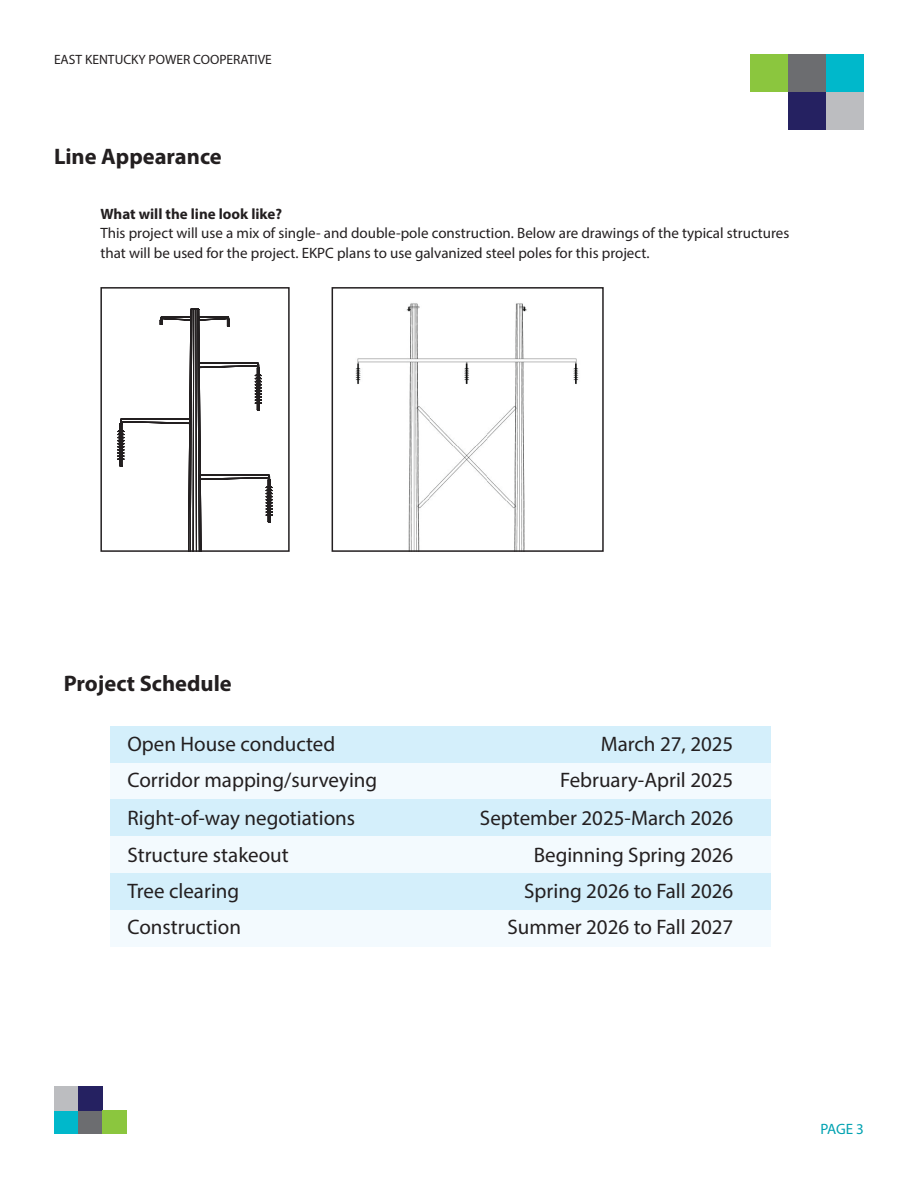
<style>
.page{position:relative;width:918px;height:1188px;background:#fff}
.page>*{position:absolute;margin:0;border:0;box-sizing:border-box;transform-origin:0 0}
.t1{font:700 22.5px "Myriad Pro";color:#231f20}
.t2{font:21px "Myriad Pro";color:#231f20}
.t3{font:15px/19.5px "Myriad Pro";color:#231f20}
.t4{font:700 15px "Myriad Pro";color:#231f20}
.t5{font:15px "Myriad Pro";color:#00a2b1}
.t6{font:13.5px "Myriad Pro";color:#231f20}
</style>
<div class="page">
<div style="left:826px;top:54px;width:38px;height:38px;background:#00b8cb"></div>
<div style="left:788px;top:54px;width:38px;height:38px;background:#6c6d70"></div>
<div style="left:826px;top:92px;width:38px;height:38px;background:#bcbdc0"></div>
<div style="left:788px;top:92px;width:38px;height:38px;background:#252161"></div>
<div style="left:751px;top:54px;width:37px;height:38px;background:#8bc63e"></div>
<div style="left:54px;top:1111px;width:24px;height:23px;background:#00b8cb"></div>
<div style="left:78px;top:1111px;width:24px;height:23px;background:#6c6d70"></div>
<div style="left:54px;top:1086px;width:24px;height:25px;background:#bcbdc0"></div>
<div style="left:78px;top:1086px;width:24px;height:25px;background:#252161"></div>
<div style="left:102px;top:1111px;width:24px;height:23px;background:#8bc63e"></div>
<svg style="left:117px;top:308px;width:156px;height:241px"></svg>
<div style="left:100px;top:287px;width:190px;height:265px;border:2px solid #231f20"></div>
<img style="left:355px;top:303px;width:224px;height:246px">
<div style="left:332px;top:287px;width:272px;height:265px;border:2px solid #231f20"></div>
<div style="left:110px;top:726px;width:661px;height:37px;background:#d4effb"></div>
<div style="left:110px;top:763px;width:661px;height:37px;background:#f3fafe"></div>
<div style="left:110px;top:910px;width:661px;height:36px;background:#f3fafe"></div>
<div style="left:110px;top:836px;width:661px;height:37px;background:#f3fafe"></div>
<div style="left:110px;top:800px;width:661px;height:36px;background:#d4effb"></div>
<div style="left:110px;top:873px;width:661px;height:37px;background:#d4effb"></div>
<p class="t6" style="left:54px;top:51px;width:219px">EAST KENTUCKY POWER COOPERATIVE</p>
<p class="t1" style="left:54px;top:142px;width:169px">Line Appearance</p>
<p class="t4" style="left:100px;top:204px;width:183px">What will the line look like?</p>
<p class="t3" style="left:100px;top:223px;width:690px">This project will use a mix of single- and double-pole construction. Below are drawings of the typical structures that will be used for the project. EKPC plans to use galvanized steel poles for this project.</p>
<p class="t1" style="left:64px;top:669px;width:170px">Project Schedule</p>
<p class="t2" style="left:127px;top:731px;width:209px">Open House conducted</p>
<p class="t2" style="left:601px;top:731px;width:134px">March 27, 2025</p>
<p class="t2" style="left:127px;top:767px;width:251px">Corridor mapping/surveying</p>
<p class="t2" style="left:560px;top:767px;width:175px">February-April 2025</p>
<p class="t2" style="left:127px;top:805px;width:229px">Right-of-way negotiations</p>
<p class="t2" style="left:480px;top:805px;width:255px">September 2025-March 2026</p>
<p class="t2" style="left:127px;top:842px;width:163px">Structure stakeout</p>
<p class="t2" style="left:534px;top:842px;width:201px">Beginning Spring 2026</p>
<p class="t2" style="left:127px;top:878px;width:113px">Tree clearing</p>
<p class="t2" style="left:524px;top:878px;width:211px">Spring 2026 to Fall 2026</p>
<p class="t2" style="left:127px;top:914px;width:115px">Construction</p>
<p class="t2" style="left:507px;top:914px;width:227px">Summer 2026 to Fall 2027</p>
<p class="t5" style="left:820px;top:1120px;width:45px">PAGE 3</p>
</div>
